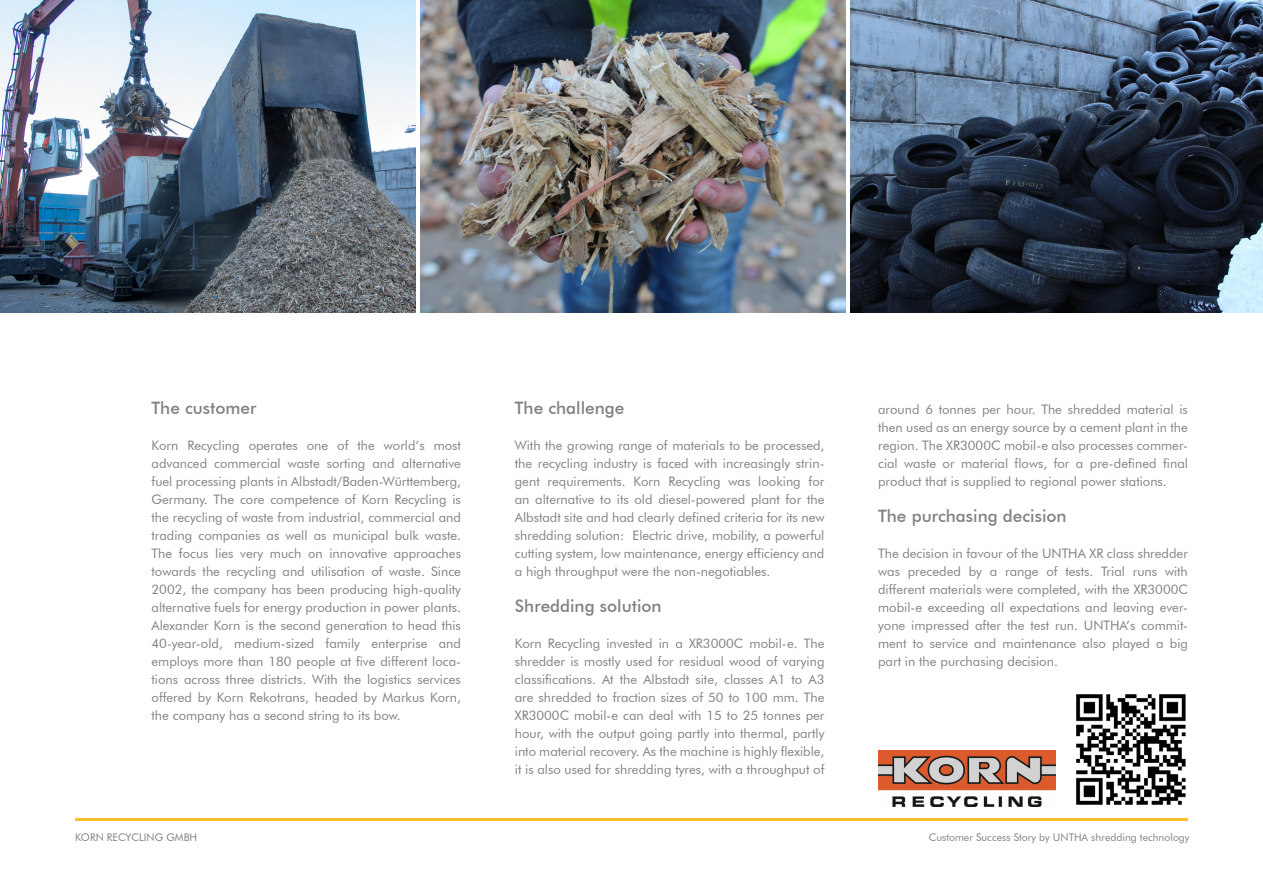
<style>
.page{position:relative;width:1263px;height:893px;background:#fff}
.page>*{position:absolute;margin:0;border:0;box-sizing:border-box;transform-origin:0 0}
.t1{font:500 17.1px "Futura BT";color:#808285}
.t2{font:13.05px/18px "Futura BT";color:#808285;text-align:justify}
.t3{font:10.5px "Futura BT";color:#808285}
</style>
<div class="page">
<hr style="left:75px;top:818px;width:1113px;height:3px;background:#fac129">
<img style="left:850px;top:0;width:413px;height:313px">
<img style="left:420px;top:0;width:426px;height:313px">
<img style="left:0;top:0;width:416px;height:313px">
<img style="left:878px;top:751px;width:177px;height:56px">
<img style="left:1076px;top:694px;width:110px;height:111px">
<h1 class="t1" style="left:152px;top:398px;width:106px">The customer</h1>
<p class="t2" style="left:152px;top:436px;width:311px">Korn Recycling operates one of the world’s most advanced commercial waste sorting and alternative fuel processing plants in Albstadt/Baden-Württemberg, Germany. The core competence of Korn Recycling is the recycling of waste from industrial, commercial and trading companies as well as municipal bulk waste.<br>The focus lies very much on innovative approaches towards the recycling and utilisation of waste. Since 2002, the company has been producing high-quality alternative fuels for energy production in power plants.<br>Alexander Korn is the second generation to head this 40-year-old, medium-sized family enterprise and employs more than 180 people at five different loca&shy;tions across three districts. With the logistics services offered by Korn Rekotrans, headed by Markus Korn, the company has a second string to its bow.</p>
<h1 class="t1" style="left:515px;top:398px;width:111px">The challenge</h1>
<p class="t2" style="left:515px;top:436px;width:311px">With the growing range of materials to be processed, the recycling industry is faced with increasingly strin&shy;gent requirements. Korn Recycling was looking for an alternative to its old diesel-powered plant for the Albstadt site and had clearly defined criteria for its new shredding solution: Electric drive, mobility, a powerful cutting system, low maintenance, energy efficiency and a high throughput were the non-negotiables.</p>
<h1 class="t1" style="left:515px;top:596px;width:148px">Shredding solution</h1>
<p class="t2" style="left:515px;top:634px;width:311px">Korn Recycling invested in a XR3000C mobil-e. The shredder is mostly used for residual wood of varying classifications. At the Albstadt site, classes A1 to A3 are shredded to fraction sizes of 50 to 100 mm. The XR3000C mobil-e can deal with 15 to 25 tonnes per hour, with the output going partly into thermal, partly into material recovery. As the machine is highly flexible, it is also used for shredding tyres, with a throughput of</p>
<p class="t2" style="left:878px;top:400px;width:311px">around 6 tonnes per hour. The shredded material is then used as an energy source by a cement plant in the region. The XR3000C mobil-e also processes commer&shy;cial waste or material flows, for a pre-defined final product that is supplied to regional power stations.</p>
<h1 class="t1" style="left:878px;top:506px;width:190px">The purchasing decision</h1>
<p class="t2" style="left:878px;top:544px;width:311px">The decision in favour of the UNTHA XR class shredder was preceded by a range of tests. Trial runs with different materials were completed, with the XR3000C mobil-e exceeding all expectations and leaving ever&shy;yone impressed after the test run. UNTHA’s commit&shy;ment to service and maintenance also played a big part in the purchasing decision.</p>
<p class="t3" style="left:75px;top:830px;width:124px">KORN RECYCLING GMBH</p>
<p class="t3" style="left:929px;top:830px;width:262px">Customer Success Story by UNTHA shredding technology</p>
</div>
